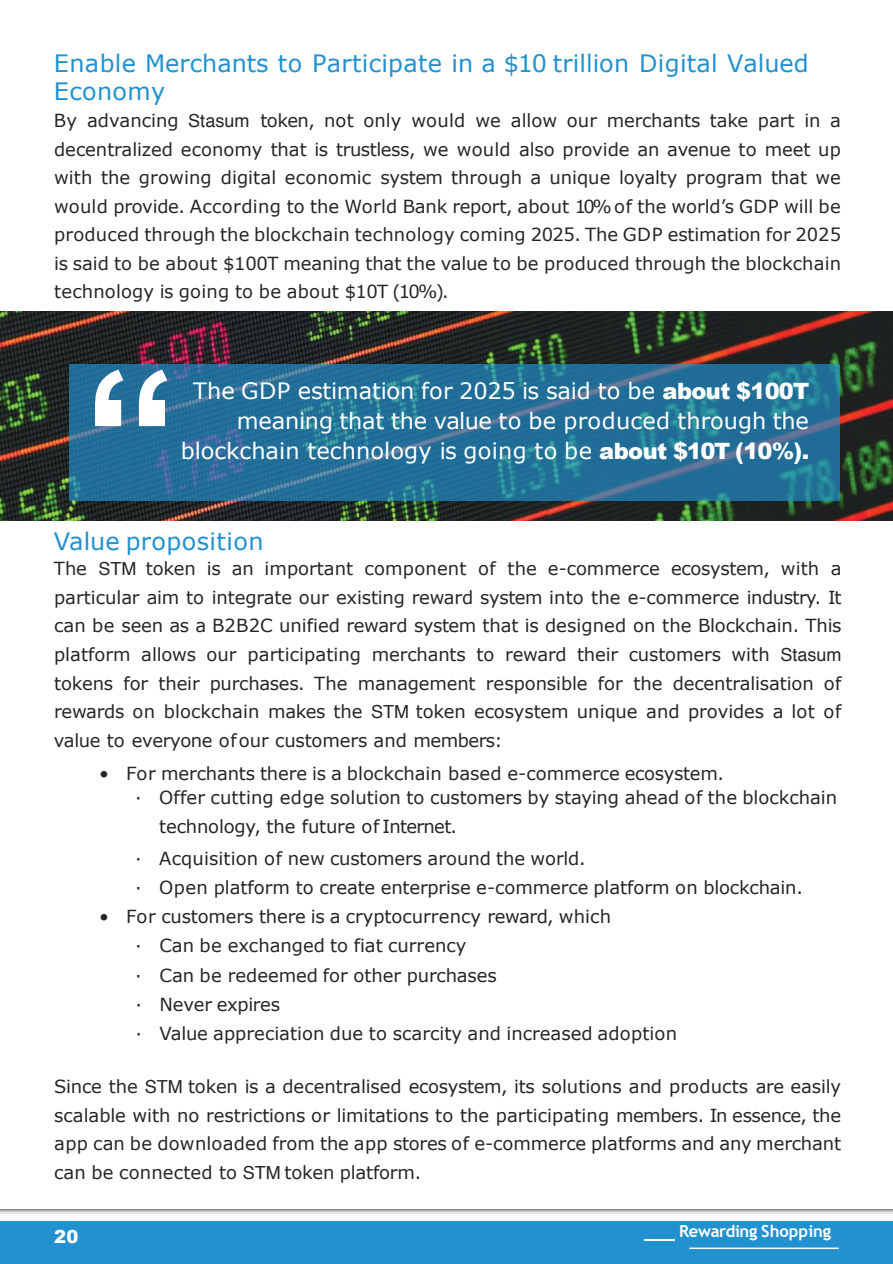
<style>
.page{position:relative;width:893px;height:1264px;background:#fff}
.page>*{position:absolute;margin:0;border:0;box-sizing:border-box;transform-origin:0 0}
.t1{font:700 190.5px "Arial";color:#fff}
.t2{font:24px/28.5px "Verdana";letter-spacing:.01em;color:#2291cf}
.t3{font:22.5px/30px "Verdana";color:#fff;text-align:right}
.t4{font:18px/28.7px "Verdana";letter-spacing:-.005em;color:#242728;text-align:justify}
.t5{font:18px/29.1px "Verdana";color:#242727}
.t6{font:900 18px "Arial";color:#fff}
.t7{font:700 16.5px "Trebuchet MS";letter-spacing:-.02em;color:#fff}
.s1{font-family:"Helvetica"}
.s2{font-family:"Arial";font-weight:900}
</style>
<div class="page">
<div style="left:0;top:1209px;width:892px;height:54px;background:#2291cf"></div>
<hr style="left:689px;top:1247px;width:149px;height:1px;background:#fff">
<img style="left:0;top:1209px;width:892px;height:11px">
<img style="left:0;top:311px;width:892px;height:209px">
<svg style="left:69px;top:363px;width:770px;height:137px;background:#257097"></svg>
<hr style="left:644px;top:1238px;width:30px;height:2px;background:#fff">
<h2 class="t2" style="left:54px;top:48px;width:756px">Enable Merchants to Participate in a $10 trillion Digital Valued<br>Economy</h2>
<p class="t4" style="left:54px;top:106px;width:788px">By advancing <span class="s1">Stasum</span> token, not only would we allow our merchants take part in a decentralized economy that is trustless, we would also provide an avenue to meet up with the growing digital economic system through a unique loyalty program that we would provide. According to the World Bank report, about 10%of the world’s GDP will be produced through the blockchain technology coming 2025. The GDP estimation for 2025 is said to be about $100T meaning that the value to be produced through the blockchain technology is going to be about $10T (10%).</p>
<h1 class="t1" style="left:83px;top:328px;width:97px">“</h1>
<p class="t3" style="left:181px;top:375px;width:630px">The GDP estimation for 2025 is said to be <span class="s2">about $100T </span>meaning that the value to be produced through the blockchain technology is going to be <span class="s2">about $10T (10%).</span></p>
<h2 class="t2" style="left:54px;top:526px;width:211px">Value proposition</h2>
<p class="t4" style="left:54px;top:554px;width:789px">The <span class="s1">STM</span> token is an important component of the e-commerce ecosystem, with a particular aim to integrate our existing reward system into the e-commerce industry. It can be seen as a B2B2C unified reward system that is designed on the Blockchain. This platform allows our participating merchants to reward their customers with <span class="s1">Stasum </span>tokens for their purchases. The management responsible for the decentralisation of rewards on blockchain makes the <span class="s1">STM</span> token ecosystem unique and provides a lot of value to everyone ofour customers and members:</p>
<p class="t4" style="left:99px;top:758px;width:626px">• For merchants there is a blockchain based e-commerce ecosystem.</p>
<p class="t5" style="left:159px;top:782px;width:679px;line-height:28.7px;text-indent:-24px">· Offer cutting edge solution to customers by staying ahead of the blockchain technology, the future of Internet.</p>
<p class="t5" style="left:135px;top:843px;width:669px">· Acquisition of new customers around the world.<br>· Open platform to create enterprise e-commerce platform on blockchain.</p>
<p class="t5" style="left:135px;top:901px;width:543px;text-indent:-36px">• For customers there is a cryptocurrency reward, which<br>· Can be exchanged to fiat currency<br>· Can be redeemed for other purchases<br>· Never expires<br>· Value appreciation due to scarcity and increased adoption</p>
<p class="t4" style="left:54px;top:1071px;width:788px">Since the <span class="s1">STM</span> token is a decentralised ecosystem, its solutions and products are easily scalable with no restrictions or limitations to the participating members. In essence, the app can be downloaded from the app stores of e-commerce platforms and any merchant can be connected to <span class="s1">STM</span> token platform.</p>
<p class="t6" style="left:54px;top:1223px;width:26px">20</p>
<p class="t7" style="left:679px;top:1220px;width:153px">Rewarding Shopping</p>
</div>
